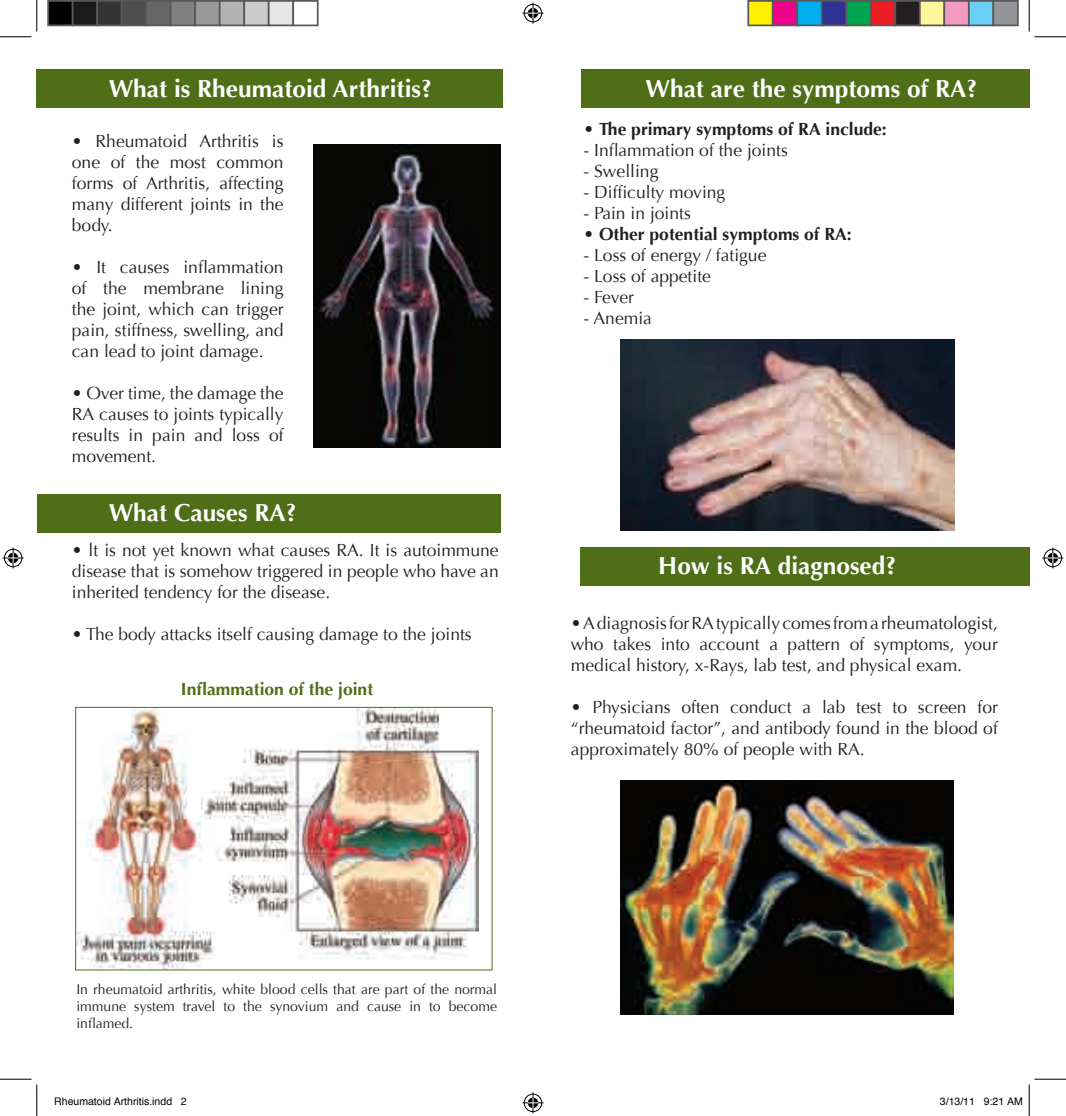
<style>
.page{position:relative;width:1066px;height:1116px;background:#fff}
.page>*{position:absolute;margin:0;border:0;box-sizing:border-box;transform-origin:0 0}
.t1{font:700 24.5px "Optima";color:#fff}
.t2{font:17.5px/21px "Optima";color:#231f20}
.t3{font:700 17.5px "Optima";color:#231f20}
.t4{font:700 17.5px "Optima";color:#4e6e17}
.t5{font:14px/16.8px "Optima";color:#231f20;text-align:right}
.t6{font:10.5px "Helvetica";color:#000}
.s1{font-weight:400}
</style>
<div class="page">
<div style="left:37px;top:69px;width:466px;height:39px;background:#4e6e17"></div>
<div style="left:581px;top:69px;width:448px;height:38px;background:#4e6e17"></div>
<div style="left:580px;top:546px;width:449px;height:39px;background:#4e6e17"></div>
<div style="left:37px;top:494px;width:464px;height:39px;background:#4e6e17"></div>
<img style="left:313px;top:144px;width:187px;height:303px">
<img style="left:77px;top:708px;width:401px;height:260px">
<div style="left:75px;top:706px;width:417px;height:264px;border:1px solid #4e6e17"></div>
<img style="left:620px;top:339px;width:334px;height:191px">
<img style="left:621px;top:780px;width:332px;height:234px">
<hr style="left:0;top:36px;width:32px;height:1px;background:#000">
<hr style="left:1034px;top:36px;width:32px;height:1px;background:#000">
<hr style="left:0;top:1078px;width:32px;height:1px;background:#000">
<hr style="left:1034px;top:1078px;width:32px;height:1px;background:#000">
<hr style="left:36px;top:0;width:1px;height:32px;background:#000">
<hr style="left:36px;top:1084px;width:1px;height:31px;background:#000">
<hr style="left:1029px;top:0;width:1px;height:32px;background:#000">
<hr style="left:1029px;top:1084px;width:1px;height:31px;background:#000">
<svg style="left:522px;top:3px;width:21px;height:21px"></svg>
<svg style="left:522px;top:1092px;width:21px;height:21px"></svg>
<svg style="left:3px;top:547px;width:21px;height:21px"></svg>
<svg style="left:1042px;top:547px;width:21px;height:21px"></svg>
<div style="left:48px;top:1px;width:25px;height:24px;background:#000"></div>
<div style="left:47px;top:0;width:27px;height:26px;border:2px solid #595959"></div>
<div style="left:73px;top:1px;width:24px;height:24px;background:#1a1a1a"></div>
<div style="left:72px;top:0;width:26px;height:26px;border:2px solid #595959"></div>
<div style="left:97px;top:1px;width:25px;height:24px;background:#333"></div>
<div style="left:96px;top:0;width:26px;height:26px;border:2px solid #595959"></div>
<div style="left:122px;top:1px;width:24px;height:24px;background:#4d4d4d"></div>
<div style="left:121px;top:0;width:26px;height:26px;border:2px solid #595959"></div>
<div style="left:146px;top:1px;width:25px;height:24px;background:#666"></div>
<div style="left:145px;top:0;width:27px;height:26px;border:2px solid #595959"></div>
<div style="left:171px;top:1px;width:24px;height:24px;background:#808080"></div>
<div style="left:170px;top:0;width:26px;height:26px;border:2px solid #595959"></div>
<div style="left:195px;top:1px;width:25px;height:24px;background:#999"></div>
<div style="left:194px;top:0;width:26px;height:26px;border:2px solid #595959"></div>
<div style="left:220px;top:1px;width:24px;height:24px;background:#b3b3b3"></div>
<div style="left:219px;top:0;width:26px;height:26px;border:2px solid #595959"></div>
<div style="left:244px;top:1px;width:25px;height:24px;background:#ccc"></div>
<div style="left:243px;top:0;width:27px;height:26px;border:2px solid #595959"></div>
<div style="left:269px;top:1px;width:24px;height:24px;background:#e6e6e6"></div>
<div style="left:268px;top:0;width:26px;height:26px;border:2px solid #595959"></div>
<div style="left:292px;top:0;width:26px;height:26px;border:2px solid #595959"></div>
<div style="left:748px;top:1px;width:25px;height:24px;background:#fff101"></div>
<div style="left:747px;top:0;width:26px;height:26px;border:2px solid #595959"></div>
<div style="left:773px;top:1px;width:24px;height:24px;background:#ed028c"></div>
<div style="left:772px;top:0;width:26px;height:26px;border:2px solid #595959"></div>
<div style="left:797px;top:1px;width:25px;height:24px;background:#00aeef"></div>
<div style="left:796px;top:0;width:26px;height:26px;border:2px solid #595959"></div>
<div style="left:822px;top:1px;width:24px;height:24px;background:#2e3092"></div>
<div style="left:821px;top:0;width:26px;height:26px;border:2px solid #595959"></div>
<div style="left:846px;top:1px;width:25px;height:24px;background:#00a54f"></div>
<div style="left:845px;top:0;width:26px;height:26px;border:2px solid #595959"></div>
<div style="left:871px;top:1px;width:24px;height:24px;background:#ee1d23"></div>
<div style="left:870px;top:0;width:26px;height:26px;border:2px solid #595959"></div>
<div style="left:895px;top:1px;width:25px;height:24px;background:#231f20"></div>
<div style="left:894px;top:0;width:26px;height:26px;border:2px solid #595959"></div>
<div style="left:920px;top:1px;width:24px;height:24px;background:#fff79a"></div>
<div style="left:919px;top:0;width:26px;height:26px;border:2px solid #595959"></div>
<div style="left:944px;top:1px;width:25px;height:24px;background:#f499c2"></div>
<div style="left:943px;top:0;width:26px;height:26px;border:2px solid #595959"></div>
<div style="left:969px;top:1px;width:24px;height:24px;background:#6bcff6"></div>
<div style="left:968px;top:0;width:26px;height:26px;border:2px solid #595959"></div>
<div style="left:993px;top:1px;width:25px;height:24px;background:#939598"></div>
<div style="left:992px;top:0;width:26px;height:26px;border:2px solid #595959"></div>
<p class="t2" style="left:72px;top:131px;width:12px">•</p>
<h1 class="t1" style="left:109px;top:74px;width:325px">What is Rheumatoid Arthritis?</h1>
<p class="t2" style="left:96px;top:131px;width:93px">Rheumatoid</p>
<p class="t2" style="left:199px;top:131px;width:61px">Arthritis</p>
<p class="t2" style="left:272px;top:131px;width:13px">is</p>
<p class="t2" style="left:72px;top:152px;width:30px">one</p>
<p class="t2" style="left:111px;top:152px;width:16px">of</p>
<p class="t2" style="left:136px;top:152px;width:25px">the</p>
<p class="t2" style="left:170px;top:152px;width:37px">most</p>
<p class="t2" style="left:216px;top:152px;width:69px">common</p>
<p class="t2" style="left:72px;top:173px;width:213px">forms<br>many different joints in the body.</p>
<p class="t2" style="left:183px;top:257px;width:102px">inflammation</p>
<p class="t2" style="left:123px;top:173px;width:16px">of</p>
<p class="t2" style="left:219px;top:173px;width:66px">affecting</p>
<p class="t2" style="left:146px;top:173px;width:66px">Arthritis,</p>
<p class="t2" style="left:96px;top:257px;width:11px">It</p>
<p class="t2" style="left:72px;top:257px;width:12px">•</p>
<p class="t2" style="left:120px;top:257px;width:51px">causes</p>
<p class="t2" style="left:72px;top:278px;width:213px">of<br>the joint, which can trigger pain, stiffness, swelling, and can lead to joint damage.</p>
<p class="t2" style="left:72px;top:383px;width:213px;text-align:right">• Over time, the damage the<br>RA causes to joints typically of</p>
<p class="t2" style="left:103px;top:278px;width:25px">the</p>
<p class="t2" style="left:143px;top:278px;width:82px">membrane</p>
<p class="t2" style="left:241px;top:278px;width:44px">lining</p>
<p class="t2" style="left:72px;top:425px;width:86px">results movement.</p>
<p class="t2" style="left:194px;top:425px;width:30px">and</p>
<p class="t2" style="left:232px;top:425px;width:30px">loss</p>
<p class="t2" style="left:129px;top:425px;width:16px">in</p>
<p class="t2" style="left:152px;top:425px;width:35px">pain</p>
<h1 class="t1" style="left:109px;top:498px;width:189px">What Causes RA?</h1>
<p class="t2" style="left:72px;top:540px;width:428px;text-align:justify">• lt is not yet known what causes RA. It is autoimmune disease that is somehow triggered in people who have an inherited tendency for the disease.</p>
<p class="t2" style="left:72px;top:624px;width:401px">• The body attacks itself causing damage to the joints</p>
<p class="t4" style="left:181px;top:678px;width:194px">Inflammation of the joint</p>
<h1 class="t1" style="left:645px;top:74px;width:333px">What are the symptoms of RA?</h1>
<p class="t3" style="left:583px;top:119px;width:305px"><span class="s1">•</span> The primary symptoms of RA include:</p>
<p class="t2" style="left:583px;top:139px;width:206px">- Inflammation of the joints</p>
<p class="t2" style="left:583px;top:160px;width:76px">- Swelling</p>
<p class="t2" style="left:583px;top:181px;width:143px">- Difficulty moving</p>
<p class="t2" style="left:583px;top:202px;width:109px">- Pain in joints</p>
<p class="t3" style="left:583px;top:224px;width:269px"><span class="s1">•</span> Other potential symptoms of RA:</p>
<p class="t2" style="left:583px;top:244px;width:184px">- Loss of energy / fatigue</p>
<p class="t2" style="left:583px;top:265px;width:129px">- Loss of appetite</p>
<p class="t2" style="left:583px;top:286px;width:52px">- Fever</p>
<p class="t2" style="left:583px;top:307px;width:70px">- Anemia</p>
<h1 class="t1" style="left:658px;top:551px;width:239px">H ow is RA diagnosed?</h1>
<p class="t2" style="left:571px;top:612px;width:428px">•A diagnosisforRAtypicallycomesfromarheumatologist,</p>
<p class="t2" style="left:849px;top:633px;width:16px">of</p>
<p class="t2" style="left:571px;top:633px;width:393px">who<br>medical history -x, Rays, lab test, and physical exam.</p>
<p class="t2" style="left:613px;top:633px;width:39px">takes</p>
<p class="t2" style="left:661px;top:633px;width:31px">into</p>
<p class="t2" style="left:699px;top:633px;width:62px">account</p>
<p class="t2" style="left:787px;top:633px;width:54px">pattern</p>
<p class="t2" style="left:874px;top:633px;width:82px">symptoms,</p>
<p class="t2" style="left:769px;top:633px;width:10px">a</p>
<p class="t2" style="left:964px;top:633px;width:35px">your</p>
<p class="t2" style="left:681px;top:696px;width:39px">often</p>
<p class="t2" style="left:977px;top:696px;width:22px">for</p>
<p class="t2" style="left:592px;top:696px;width:80px">Physicians</p>
<p class="t2" style="left:730px;top:696px;width:63px">conduct</p>
<p class="t2" style="left:822px;top:696px;width:25px">lab</p>
<p class="t2" style="left:856px;top:696px;width:27px">test</p>
<p class="t2" style="left:892px;top:696px;width:16px">to</p>
<p class="t2" style="left:571px;top:696px;width:428px">•<br>“rheumatoid factor ,” and antibody found in the blood of approximately 80% of people with RA.</p>
<p class="t2" style="left:802px;top:696px;width:10px">a</p>
<p class="t2" style="left:918px;top:696px;width:50px">screen</p>
<p class="t5" style="left:76px;top:980px;width:422px">In rheumatoid arthritis, white blood cells that are part of the normal become</p>
<p class="t5" style="left:183px;top:997px;width:34px">travel</p>
<p class="t5" style="left:243px;top:997px;width:20px">the</p>
<p class="t5" style="left:336px;top:997px;width:24px">and</p>
<p class="t5" style="left:76px;top:997px;width:58px;text-align:left">immune inflamed.</p>
<p class="t5" style="left:270px;top:997px;width:60px">synovium</p>
<p class="t5" style="left:409px;top:997px;width:13px">in</p>
<p class="t5" style="left:134px;top:997px;width:42px">system</p>
<p class="t5" style="left:223px;top:997px;width:13px">to</p>
<p class="t5" style="left:429px;top:997px;width:13px">to</p>
<p class="t5" style="left:367px;top:997px;width:36px">cause</p>
<p class="t6" style="left:54px;top:1093px;width:119px">Rheumatoid Arthritis.indd</p>
<p class="t6" style="left:181px;top:1093px;width:7px">2</p>
<p class="t6" style="left:940px;top:1093px;width:37px">3/13/11</p>
<p class="t6" style="left:983px;top:1093px;width:41px">9:21 AM</p>
</div>
